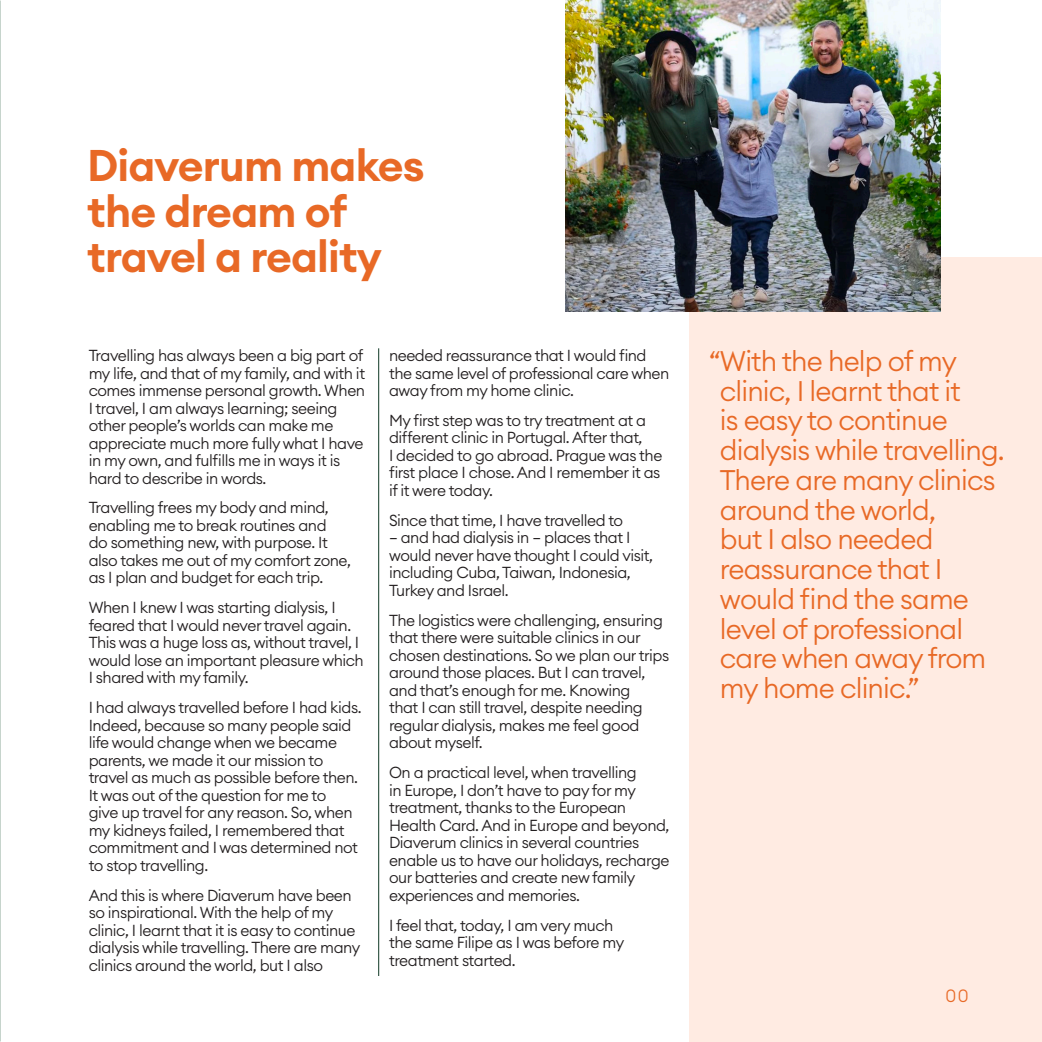
<style>
.page{position:relative;width:1042px;height:1042px;background:#fff}
.page>*{position:absolute;margin:0;border:0;box-sizing:border-box;transform-origin:0 0}
.t1{font:600 43.75px/45.5px "Euclid Circular A";letter-spacing:-.02em;color:#e86926}
.t2{font:300 28px/29.8px "Euclid Circular A";letter-spacing:-.03em;color:#e86926}
.t3{font:300 17.5px "Euclid Circular A";color:#e86926}
.Body_02{font:300 15.75px/17.5px "Euclid Circular A";letter-spacing:-.03em;color:#231f20}
</style>
<div class="page">
<div style="left:689px;top:257px;width:353px;height:785px;background:#ffebe2"></div>
<img style="left:566px;top:0;width:374px;height:311px">
<hr style="left:378px;top:348px;width:1px;height:628px;background:#103825">
<p class="t1" style="left:87px;top:143px;width:339px">Diaverum makes the dream of travel a reality</p>
<p class="Body_02" style="left:89px;top:346px;width:278px">Travelling has always been a big part of my life, and that of my family, and with it comes immense personal growth. When I travel, I am always learning; seeing other people’s worlds can make me appreciate much more fully what I have in my own, and fulfills me in ways it is hard to describe in words.</p>
<p class="Body_02" style="left:89px;top:499px;width:264px">Travelling frees my body and mind, enabling me to break routines and<br>do something new, with purpose. It also takes me out of my comfort zone, as I plan and budget for each trip.</p>
<p class="Body_02" style="left:89px;top:599px;width:277px">When I knew I was starting dialysis, I feared that I would never travel again.<br>This was a huge loss as, without travel, I would lose an important pleasure which I shared with my family.</p>
<p class="Body_02" style="left:89px;top:699px;width:274px">I had always travelled before I had kids.<br>Indeed, because so many people said life would change when we became parents, we made it our mission to travel as much as possible before then.<br>It was out of the question for me to<br>give up travel for any reason. So, when my kidneys failed, I remembered that commitment and I was determined not to stop travelling.</p>
<p class="Body_02" style="left:89px;top:886px;width:273px">And this is where Diaverum have been so inspirational. With the help of my clinic, I learnt that it is easy to continue dialysis while travelling. There are many clinics around the world, but I also</p>
<p class="Body_02" style="left:389px;top:346px;width:282px">needed reassurance that I would find the same level of professional care when away from my home clinic.</p>
<p class="Body_02" style="left:389px;top:411px;width:275px">My first step was to try treatment at a different clinic in Portugal. After that,<br>I decided to go abroad. Prague was the first place I chose. And I remember it as if it were today.</p>
<p class="Body_02" style="left:389px;top:511px;width:236px">Since that time, I have travelled to</p>
<p class="Body_02" style="left:389px;top:529px;width:265px">– and had dialysis in – places that I would never have thought I could visit, including Cuba, Taiwan, Indonesia,<br>Turkey and Israel.</p>
<p class="Body_02" style="left:389px;top:611px;width:282px">The logistics were challenging, ensuring that there were suitable clinics in our chosen destinations. So we plan our trips around those places. But I can travel, and that’s enough for me. Knowing<br>that I can still travel, despite needing regular dialysis, makes me feel good about myself.</p>
<p class="Body_02" style="left:389px;top:763px;width:282px">On a practical level, when travelling<br>in Europe, I don’t have to pay for my treatment, thanks to the European Health Card. And in Europe and beyond, Diaverum clinics in several countries enable us to have our holidays, recharge our batteries and create new family experiences and memories.</p>
<p class="Body_02" style="left:389px;top:916px;width:237px">I feel that, today, I am very much the same Filipe as I was before my treatment started.</p>
<p class="t2" style="left:720px;top:346px;width:286px;text-indent:-11px">“With the help of my clinic, I learnt that it<br>is easy to continue dialysis while travelling.<br>There are many clinics around the world,<br>but I also needed reassurance that I would find the same level of professional care when away from my home clinic.”</p>
<p class="t3" style="left:945px;top:984px;width:25px">00</p>
</div>
